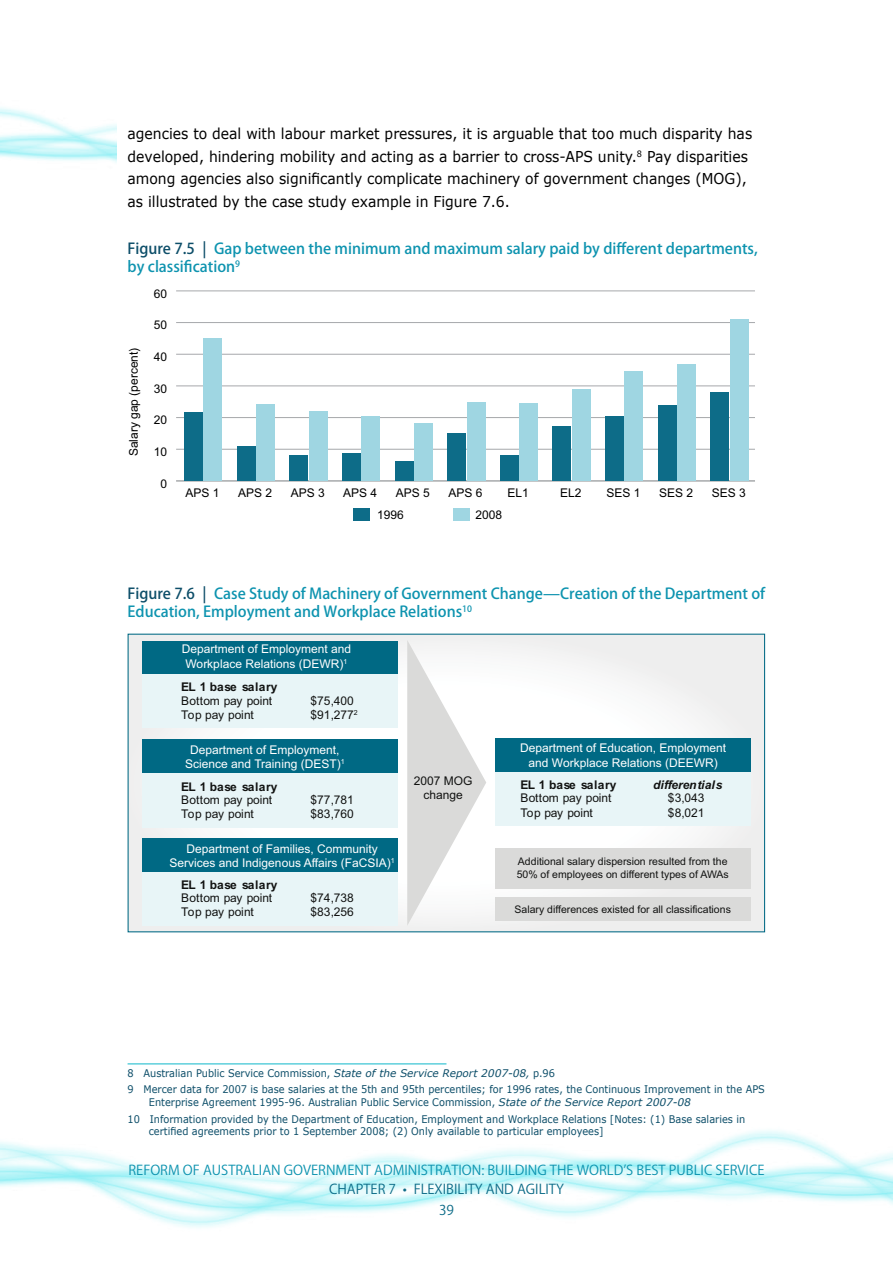
<style>
.page{position:relative;width:893px;height:1263px;background:#fff}
.page>*{position:absolute;margin:0;border:0;box-sizing:border-box;transform-origin:0 0}
.PMC_footnote{font:15px/22.5px "Verdana";color:#000;scale:.93 1}
.PMC_figure_label{font:500 15px/18px "Koz Go Pro";color:#0d93af}
.t1{font:13.5px "Koz Go Pro";color:#0d93af}
.t2{font:13.5px "Koz Go Pro";color:#0d6c88}
.t3{font:12px/14.4px "Arial";color:#fff;text-align:center}
.t4{font:12px/13.2px "Arial";color:#111211}
.t5{font:12px "Arial";color:#000}
.t6{font:700 12px "Arial";letter-spacing:.005em;color:#111211}
.t7{font:italic 700 12px "Arial";letter-spacing:-.01em;color:#111211}
.t8{font:10.95px "Arial";letter-spacing:.005em;color:#fff}
.t9{font:10.95px "Arial";color:#111211}
.PMC_footnote-2{font:10.5px/12.6px "Verdana";color:#0d4e69;scale:.93 1}
.t10{font:10.5px/12.6px "Arial";color:#111211}
.s1{color:#0d4e69}
.s2{font-weight:700}
.s3{font-style:italic}
</style>
<div class="page">
<hr style="left:128px;top:1063px;width:318px;height:1px;background:#0db8ca">
<hr style="left:176px;top:480px;width:579px;height:1px;background:#a6a8ab">
<hr style="left:176px;top:449px;width:579px;height:1px;background:#a6a8ab">
<hr style="left:176px;top:417px;width:579px;height:1px;background:#a6a8ab">
<hr style="left:176px;top:385px;width:579px;height:1px;background:#a6a8ab">
<hr style="left:176px;top:354px;width:579px;height:1px;background:#a6a8ab">
<hr style="left:176px;top:322px;width:579px;height:1px;background:#a6a8ab">
<hr style="left:176px;top:290px;width:579px;height:1px;background:#a6a8ab">
<div style="left:203px;top:339px;width:19px;height:142px;background:#9fd6e2"></div>
<div style="left:256px;top:405px;width:19px;height:76px;background:#9fd6e2"></div>
<div style="left:309px;top:412px;width:19px;height:69px;background:#9fd6e2"></div>
<div style="left:361px;top:417px;width:19px;height:64px;background:#9fd6e2"></div>
<div style="left:414px;top:423px;width:19px;height:58px;background:#9fd6e2"></div>
<div style="left:467px;top:402px;width:18px;height:79px;background:#9fd6e2"></div>
<div style="left:519px;top:403px;width:19px;height:78px;background:#9fd6e2"></div>
<div style="left:572px;top:389px;width:19px;height:92px;background:#9fd6e2"></div>
<div style="left:624px;top:371px;width:19px;height:110px;background:#9fd6e2"></div>
<div style="left:677px;top:364px;width:19px;height:117px;background:#9fd6e2"></div>
<div style="left:730px;top:320px;width:19px;height:161px;background:#9fd6e2"></div>
<div style="left:184px;top:413px;width:19px;height:68px;background:#0d6c88"></div>
<div style="left:237px;top:446px;width:19px;height:35px;background:#0d6c88"></div>
<div style="left:289px;top:456px;width:19px;height:25px;background:#0d6c88"></div>
<div style="left:342px;top:454px;width:19px;height:27px;background:#0d6c88"></div>
<div style="left:394px;top:462px;width:19px;height:19px;background:#0d6c88"></div>
<div style="left:447px;top:434px;width:19px;height:47px;background:#0d6c88"></div>
<div style="left:500px;top:456px;width:19px;height:25px;background:#0d6c88"></div>
<div style="left:552px;top:426px;width:19px;height:55px;background:#0d6c88"></div>
<div style="left:605px;top:416px;width:19px;height:65px;background:#0d6c88"></div>
<div style="left:658px;top:406px;width:19px;height:75px;background:#0d6c88"></div>
<div style="left:710px;top:393px;width:19px;height:88px;background:#0d6c88"></div>
<div style="left:453px;top:508px;width:17px;height:12px;background:#9fd6e2"></div>
<div style="left:353px;top:508px;width:16px;height:12px;background:#0d6c88"></div>
<div style="left:128px;top:634px;width:637px;height:298px;background:#f4f4f4"></div>
<svg style="left:407px;top:640px;width:79px;height:285px"></svg>
<div style="left:142px;top:641px;width:256px;height:33px;background:#006984"></div>
<div style="left:142px;top:674px;width:256px;height:54px;background:#e8f5f7"></div>
<div style="left:142px;top:773px;width:256px;height:54px;background:#e8f5f7"></div>
<div style="left:142px;top:739px;width:256px;height:34px;background:#006984"></div>
<div style="left:142px;top:872px;width:256px;height:54px;background:#e8f5f7"></div>
<div style="left:142px;top:838px;width:256px;height:34px;background:#006984"></div>
<div style="left:495px;top:738px;width:256px;height:34px;background:#006984"></div>
<div style="left:495px;top:772px;width:256px;height:54px;background:#e8f5f7"></div>
<div style="left:495px;top:897px;width:255px;height:23px;background:#dadad9"></div>
<div style="left:495px;top:849px;width:255px;height:40px;background:#dadad9"></div>
<p class="PMC_footnote" style="left:128px;top:122px;width:673px">agencies to deal with labour market pressures, it is arguable that too much disparity has developed, hindering mobility and acting as a barrier to cross-APS unity.<sup>8</sup> Pay disparities among agencies also significantly complicate machinery of government changes (MOG), as illustrated by the case study example in Figure 7.6.</p>
<p class="PMC_figure_label" style="left:128px;top:241px;width:632px"><span class="s1">Figure 7.5 |</span> Gap between the minimum and maximum salary paid by different departments, by classification<sup>9</sup></p>
<p class="t5" style="left:154px;top:285px;width:15px">60</p>
<p class="t5" style="left:126px;top:456px;width:110px;rotate:-90deg">Salary gap (percent)</p>
<p class="t5" style="left:154px;top:317px;width:15px">50</p>
<p class="t5" style="left:154px;top:349px;width:15px">40</p>
<p class="t5" style="left:154px;top:380px;width:15px">30</p>
<p class="t5" style="left:154px;top:412px;width:15px">20</p>
<p class="t5" style="left:154px;top:444px;width:15px">10</p>
<p class="t5" style="left:160px;top:475px;width:8px">0</p>
<p class="t5" style="left:185px;top:485px;width:36px">APS 1</p>
<p class="t5" style="left:238px;top:485px;width:36px">APS 2</p>
<p class="t5" style="left:291px;top:485px;width:36px">APS 3</p>
<p class="t5" style="left:343px;top:485px;width:36px">APS 4</p>
<p class="t5" style="left:396px;top:485px;width:36px">APS 5</p>
<p class="t5" style="left:449px;top:485px;width:36px">APS 6</p>
<p class="t5" style="left:507px;top:485px;width:23px">EL1</p>
<p class="t5" style="left:560px;top:485px;width:23px">EL2</p>
<p class="t5" style="left:606px;top:485px;width:36px">SES 1</p>
<p class="t5" style="left:659px;top:485px;width:36px">SES 2</p>
<p class="t5" style="left:712px;top:485px;width:36px">SES 3</p>
<p class="t5" style="left:377px;top:507px;width:28px">1996</p>
<p class="t5" style="left:475px;top:507px;width:28px">2008</p>
<p class="PMC_figure_label" style="left:128px;top:585px;width:639px"><span class="s1">Figure 7.6 |</span> Case Study of Machinery of Government Change—Creation of the Department of<br>Education, Employment and Workplace Relations<sup>10</sup></p>
<p class="t3" style="left:182px;top:642px;width:171px">Department of Employment and<br>Workplace Relations (DEWR)<sup>1</sup></p>
<p class="t8" style="left:275px;top:653px;width:8px">1</p>
<p class="t4" style="left:181px;top:681px;width:98px"><span class="s2">EL 1 base salary<br></span>Bottom pay point</p>
<p class="t9" style="left:191px;top:680px;width:5px">:</p>
<p class="t9" style="left:250px;top:694px;width:41px">$75,400</p>
<p class="t4" style="left:310px;top:694px;width:45px">$75,400</p>
<p class="t4" style="left:181px;top:708px;width:74px">Top pay point</p>
<p class="t4" style="left:310px;top:708px;width:49px">$91,277<sup>2</sup></p>
<p class="t8" style="left:174px;top:755px;width:82px">Training (DEST)</p>
<p class="t3" style="left:185px;top:743px;width:161px">Department of Employment,<br>Science and Training (DEST)<sup>1</sup></p>
<p class="t8" style="left:244px;top:752px;width:8px">1</p>
<p class="t4" style="left:181px;top:780px;width:98px"><span class="s2">EL 1 base salary<br></span>Bottom pay point</p>
<p class="t4" style="left:310px;top:793px;width:45px">$77,781</p>
<p class="t4" style="left:181px;top:807px;width:74px">Top pay point</p>
<p class="t4" style="left:310px;top:807px;width:45px">$83,760</p>
<p class="t8" style="left:191px;top:860px;width:45px">(FaCSI)A1</p>
<p class="t4" style="left:181px;top:878px;width:98px"><span class="s2">EL 1 base salary<br></span>Bottom pay point</p>
<p class="t3" style="left:170px;top:842px;width:227px">Department of Families, Community<br>Services and Indigenous Affairs (FaCSIA)<sup>1</sup></p>
<p class="t4" style="left:310px;top:891px;width:45px">$74,738</p>
<p class="t4" style="left:181px;top:905px;width:74px">Top pay point</p>
<p class="t4" style="left:310px;top:905px;width:45px">$83,256</p>
<p class="t4" style="left:414px;top:773px;width:60px;line-height:14.4px;text-align:center">2007 MOG change</p>
<p class="t3" style="left:520px;top:741px;width:208px">Department of Education, Employment and Workplace Relations (DEEWR)</p>
<p class="t6" style="left:520px;top:777px;width:98px">EL 1 base salary</p>
<p class="t7" style="left:653px;top:777px;width:71px">differentials</p>
<p class="t4" style="left:520px;top:792px;width:93px">Bottom pay point</p>
<p class="t4" style="left:668px;top:792px;width:38px">$3,043</p>
<p class="t4" style="left:520px;top:806px;width:74px">Top pay point</p>
<p class="t4" style="left:668px;top:806px;width:38px">$8,021</p>
<p class="t10" style="left:517px;top:855px;width:214px">Additional salary dispersion resulted from the<br>50% of employees on different types of AWAs</p>
<p class="t10" style="left:515px;top:903px;width:218px">Salary differences existed for all classifications</p>
<p class="PMC_footnote-2" style="left:128px;top:1066px;width:461px">8 Australian Public Service Commission, <span class="s3">State of the Service Report 2007-08,</span> p.96</p>
<p class="PMC_footnote-2" style="left:149px;top:1083px;width:664px;text-indent:-21px">9 Mercer data for 2007 is base salaries at the 5th and 95th percentiles; for 1996 rates, the Continuous Improvement in the APS<br>Enterprise Agreement 1995-96. Australian Public Service Commission, <span class="s3">State of the Service Report 2007-08</span></p>
<p class="PMC_footnote-2" style="left:149px;top:1112px;width:643px;text-indent:-21px">10 Information provided by the Department of Education, Employment and Workplace Relations [Notes: (1) Base salaries in certified agreements prior to 1 September 2008; (2) Only available to particular employees]</p>
<p class="t1" style="left:128px;top:1161px;width:637px">REFORM OF AUSTRALIAN GOVERNMENT ADMINISTRATION: BUILDING THE WORLD’S BEST PUBLIC SERVICE</p>
<p class="t2" style="left:329px;top:1180px;width:236px">CHAPTER 7 • FLEXIBILITY AND AGILITY</p>
<p class="t2" style="left:439px;top:1202px;width:16px">39</p>
</div>
